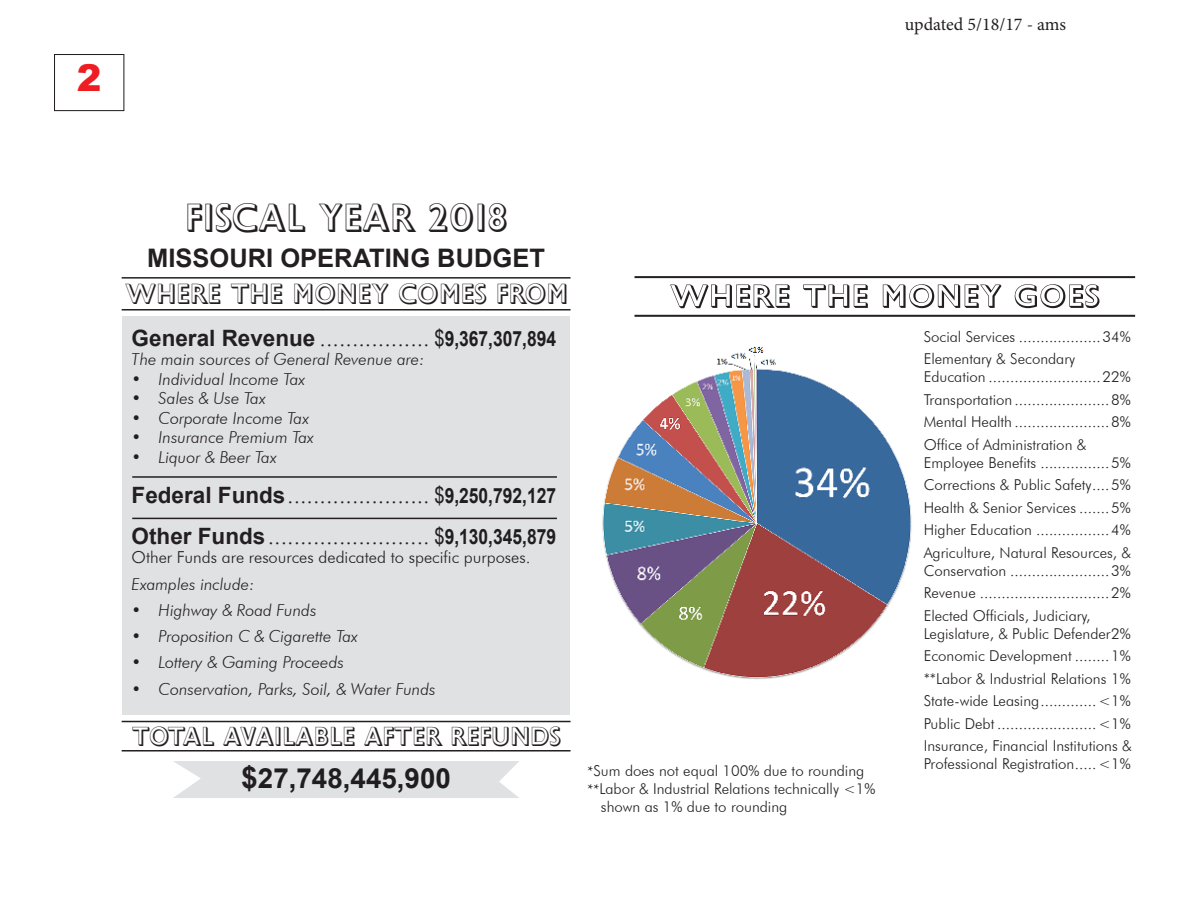
<style>
.page{position:relative;width:1188px;height:918px;background:#fff}
.page>*{position:absolute;margin:0;border:0;box-sizing:border-box;transform-origin:0 0}
.t1{font:37.8px "Gill Sans MT Shadow";color:#231f20}
.t2{font:900 36.9px "Arial";color:#ee1d23}
.t3{font:700 27.75px "Arial";color:#201d1e}
.t4{font:27px "Gill Sans MT Shadow";color:#231f20}
.t5{font:25.5px "Gill Sans MT Shadow";color:#231f20}
.t6{font:700 25.5px "Arial";color:#231f20}
.t7{font:300 22.5px/40.5px "Futura BT";color:#231f20}
.t8{font:18px "Minion Pro";letter-spacing:-.005em;color:#231f20}
.t9{font:italic 300 16.5px "Futura BT";color:#231f20}
.t10{font:300 16.5px "Futura BT";color:#231f20}
.t11{font:300 15px/22.5px "Futura BT";color:#231f20;text-align:justify}
.s1{font-family:"Arial";font-weight:700}
.s2{font-family:"Arial Narrow";font-weight:400}
.s3{font-family:"Arial";font-weight:700;font-size:21px;color:#201d1e}
.s4{font-size:30px;color:#231f20}
.s5{font-family:"Minion Pro";font-weight:400}
</style>
<div class="page">
<div style="left:54px;top:54px;width:70px;height:57px;border:1px solid #231f20"></div>
<svg style="left:670px;top:284px;width:430px;height:24px"></svg>
<hr style="left:634px;top:315px;width:501px;height:2px;background:#231f20">
<hr style="left:634px;top:276px;width:501px;height:2px;background:#231f20">
<img style="left:602px;top:346px;width:310px;height:333px">
<div style="left:173px;top:761px;width:346px;height:37px;background:#e0e1e3"></div>
<div style="left:122px;top:316px;width:448px;height:398px;background:#e0e1e3"></div>
<hr style="left:132px;top:476px;width:425px;height:2px;background:#231f20">
<hr style="left:122px;top:750px;width:449px;height:2px;background:#231f20">
<hr style="left:132px;top:518px;width:425px;height:1px;background:#231f20">
<hr style="left:122px;top:721px;width:449px;height:1px;background:#231f20">
<hr style="left:122px;top:309px;width:449px;height:2px;background:#231f20">
<hr style="left:122px;top:277px;width:449px;height:2px;background:#231f20">
<h2 class="t2" style="left:77px;top:51px;width:26px">2</h2>
<p class="t8" style="left:905px;top:12px;width:163px">updated 5/18/17 - ams</p>
<h1 class="t1" style="left:185px;top:191px;width:324px">FISCAL YEAR 2018</h1>
<h3 class="t6" style="left:147px;top:241px;width:399px">MISSOURI OPERATING BUDGET</h3>
<h3 class="t4" style="left:125px;top:275px;width:445px">WHERE THE MONEY COMES FROM</h3>
<h3 class="t7" style="left:132px;top:318px;width:426px"><span class="s1">General Revenue</span> ................. <span class="s2">$</span><span class="s3">9,367,307,894</span></h3>
<p class="t9" style="left:132px;top:350px;width:294px">The main sources of General Revenue are:</p>
<p class="t9" style="left:132px;top:369px;width:175px">• Individual Income Tax</p>
<p class="t9" style="left:132px;top:389px;width:136px">• Sales &amp; Use Tax</p>
<p class="t9" style="left:132px;top:408px;width:179px">• Corporate Income Tax</p>
<p class="t9" style="left:132px;top:428px;width:184px">• Insurance Premium Tax</p>
<p class="t9" style="left:132px;top:447px;width:147px">• Liquor &amp; Beer Tax</p>
<h3 class="t7" style="left:132px;top:475px;width:426px"><span class="s1">Federal Funds</span>...................... <span class="s2">$</span><span class="s3">9,250,792,127<br></span><span class="s1">Other Funds</span>......................... <span class="s2">$</span><span class="s3">9,130,345,879</span></h3>
<p class="t10" style="left:132px;top:548px;width:400px">Other Funds are resources dedicated to specific purposes.</p>
<p class="t9" style="left:132px;top:574px;width:124px">Examples include:</p>
<p class="t9" style="left:132px;top:600px;width:186px">• Highway &amp; Road Funds</p>
<p class="t9" style="left:132px;top:626px;width:228px">• Proposition C &amp; Cigarette Tax</p>
<p class="t9" style="left:132px;top:653px;width:214px">• Lottery &amp; Gaming Proceeds</p>
<p class="t9" style="left:132px;top:679px;width:306px">• Conservation, Parks, Soil, &amp; Water Funds</p>
<h3 class="t5" style="left:132px;top:719px;width:430px">TOTAL AVAILABLE AFTER REFUNDS</h3>
<h3 class="t3" style="left:241px;top:760px;width:211px"><span class="s4">$</span>27,748,445,900</h3>
<p class="t11" style="left:587px;top:759px;width:278px"><span class="s5">*</span>Sum does not equal 100% due to rounding</p>
<p class="t11" style="left:587px;top:777px;width:290px"><span class="s5">**</span>Labor &amp; Industrial Relations technically &lt;1%</p>
<p class="t11" style="left:601px;top:795px;width:188px">shown as 1% due to rounding</p>
<p class="t11" style="left:924px;top:325px;width:208px">Social Services ...................34%<br>Elementary &amp; Secondary</p>
<p class="t11" style="left:924px;top:365px;width:209px">Education ..........................22% Transportation ......................8% Mental Health ......................8% Office of Administration &amp;</p>
<p class="t11" style="left:924px;top:451px;width:209px">Employee Benefits ................5% Corrections &amp; Public Safety....5% Health &amp; Senior Services .......5% Higher Education .................4% Agriculture, Natural Resources, &amp;</p>
<p class="t11" style="left:924px;top:559px;width:209px">Conservation .......................3% Revenue ..............................2% Elected Officials, Judiciary,</p>
<p class="t11" style="left:924px;top:622px;width:210px">Legislature, &amp; Public Defender2% Economic Development ........1% **Labor &amp; Industrial Relations 1% State-wide Leasing.............&lt;1% Public Debt .......................&lt;1% Insurance, Financial Institutions &amp;</p>
<p class="t11" style="left:924px;top:752px;width:208px">Professional Registration.....&lt;1%</p>
</div>
